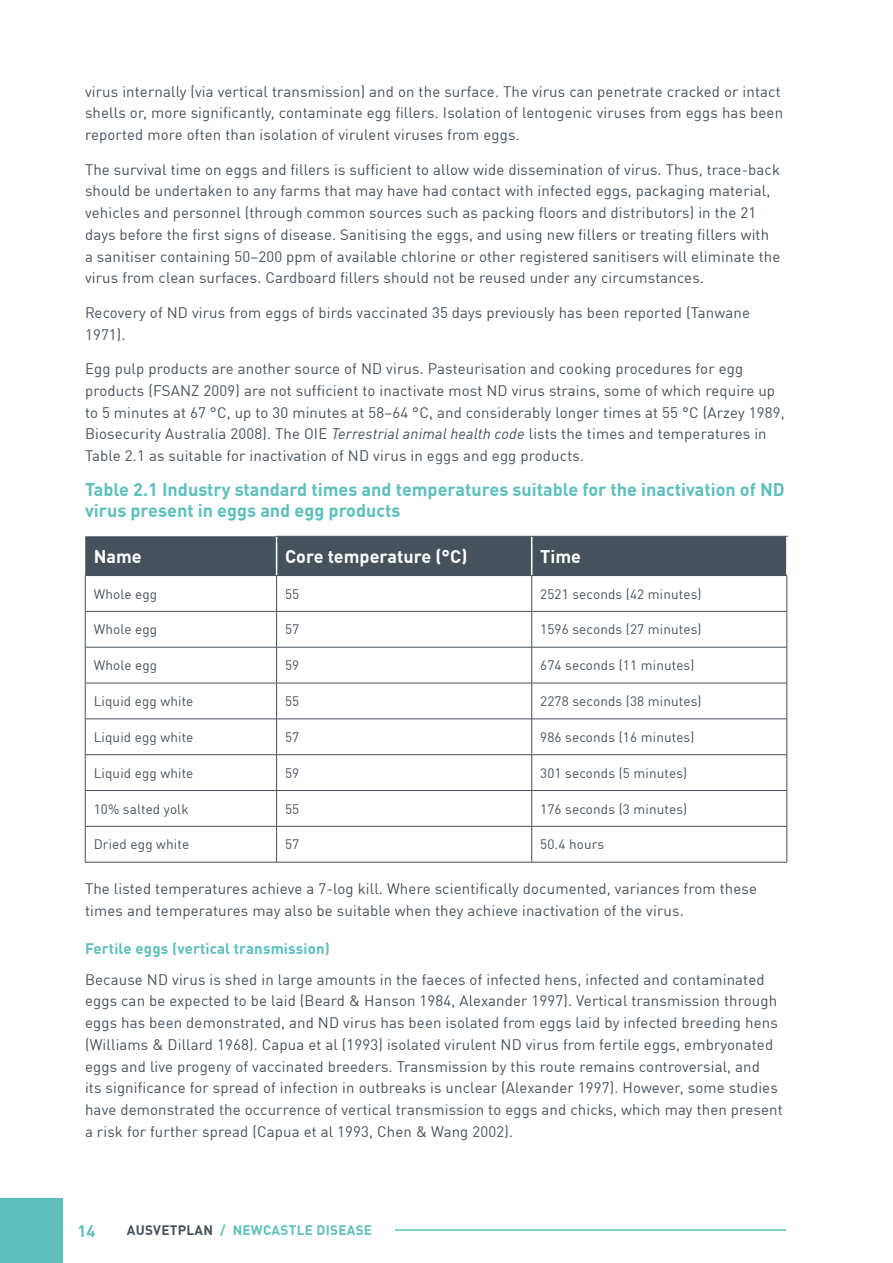
<style>
.page{position:relative;width:893px;height:1263px;background:#fff}
.page>*{position:absolute;margin:0;border:0;box-sizing:border-box;transform-origin:0 0}
.t1{font:700 18px/21.8px "DIN Offc Pro";color:#5ec0bc}
.t2{font:700 18px "DIN Offc Pro";color:#fff}
.t3{font:700 16.5px "DIN";color:#5ec0bc}
.t4{font:15px/21.8px "DIN Offc Pro";letter-spacing:.01em;color:#46515b}
.t5{font:700 15px "DIN Offc Pro";letter-spacing:.01em;color:#5ec0bc}
.t6{font:13.5px "DIN Offc Pro";letter-spacing:.01em;color:#46515b}
.t7{font:700 13.5px "DIN Offc Pro";letter-spacing:.02em;color:#5ec0bc}
.s1{font-style:italic}
.s2{color:#46515b}
</style>
<div class="page">
<div style="left:0;top:1199px;width:89px;height:64px;background:#5ec0bc"></div>
<hr style="left:335px;top:1229px;width:451px;height:2px;background:#5ec0bc">
<div style="left:63px;top:1197px;width:47px;height:65px;background:#fff"></div>
<div style="left:110px;top:1209px;width:285px;height:42px;background:#fff"></div>
<div style="left:85px;top:536px;width:701px;height:39px;background:#46515b"></div>
<hr style="left:276px;top:536px;width:1px;height:39px;background:#fff">
<hr style="left:531px;top:536px;width:1px;height:39px;background:#fff">
<hr style="left:85px;top:575px;width:192px;height:1px;background:#46515b">
<hr style="left:85px;top:576px;width:1px;height:35px;background:#46515b">
<hr style="left:277px;top:575px;width:255px;height:1px;background:#46515b">
<hr style="left:276px;top:576px;width:1px;height:35px;background:#46515b">
<hr style="left:532px;top:575px;width:255px;height:1px;background:#46515b">
<hr style="left:531px;top:576px;width:1px;height:35px;background:#46515b">
<hr style="left:787px;top:576px;width:1px;height:35px;background:#46515b">
<hr style="left:85px;top:611px;width:192px;height:1px;background:#46515b">
<hr style="left:85px;top:611px;width:1px;height:36px;background:#46515b">
<hr style="left:277px;top:611px;width:255px;height:1px;background:#46515b">
<hr style="left:276px;top:611px;width:1px;height:36px;background:#46515b">
<hr style="left:532px;top:611px;width:255px;height:1px;background:#46515b">
<hr style="left:531px;top:611px;width:1px;height:36px;background:#46515b">
<hr style="left:787px;top:611px;width:1px;height:36px;background:#46515b">
<hr style="left:85px;top:647px;width:192px;height:1px;background:#46515b">
<hr style="left:85px;top:647px;width:1px;height:36px;background:#46515b">
<hr style="left:277px;top:647px;width:255px;height:1px;background:#46515b">
<hr style="left:276px;top:647px;width:1px;height:36px;background:#46515b">
<hr style="left:532px;top:647px;width:255px;height:1px;background:#46515b">
<hr style="left:531px;top:647px;width:1px;height:36px;background:#46515b">
<hr style="left:787px;top:647px;width:1px;height:36px;background:#46515b">
<hr style="left:85px;top:683px;width:192px;height:1px;background:#46515b">
<hr style="left:85px;top:683px;width:1px;height:36px;background:#46515b">
<hr style="left:277px;top:683px;width:255px;height:1px;background:#46515b">
<hr style="left:276px;top:683px;width:1px;height:36px;background:#46515b">
<hr style="left:532px;top:683px;width:255px;height:1px;background:#46515b">
<hr style="left:531px;top:683px;width:1px;height:36px;background:#46515b">
<hr style="left:787px;top:683px;width:1px;height:36px;background:#46515b">
<hr style="left:85px;top:719px;width:192px;height:1px;background:#46515b">
<hr style="left:85px;top:719px;width:1px;height:35px;background:#46515b">
<hr style="left:277px;top:719px;width:255px;height:1px;background:#46515b">
<hr style="left:276px;top:719px;width:1px;height:35px;background:#46515b">
<hr style="left:532px;top:719px;width:255px;height:1px;background:#46515b">
<hr style="left:531px;top:719px;width:1px;height:35px;background:#46515b">
<hr style="left:787px;top:719px;width:1px;height:35px;background:#46515b">
<hr style="left:85px;top:754px;width:192px;height:1px;background:#46515b">
<hr style="left:85px;top:755px;width:1px;height:35px;background:#46515b">
<hr style="left:277px;top:754px;width:255px;height:1px;background:#46515b">
<hr style="left:276px;top:755px;width:1px;height:35px;background:#46515b">
<hr style="left:532px;top:754px;width:255px;height:1px;background:#46515b">
<hr style="left:531px;top:755px;width:1px;height:35px;background:#46515b">
<hr style="left:787px;top:755px;width:1px;height:35px;background:#46515b">
<hr style="left:85px;top:790px;width:192px;height:1px;background:#46515b">
<hr style="left:85px;top:791px;width:1px;height:35px;background:#46515b">
<hr style="left:277px;top:790px;width:255px;height:1px;background:#46515b">
<hr style="left:276px;top:791px;width:1px;height:35px;background:#46515b">
<hr style="left:532px;top:790px;width:255px;height:1px;background:#46515b">
<hr style="left:531px;top:791px;width:1px;height:35px;background:#46515b">
<hr style="left:787px;top:791px;width:1px;height:35px;background:#46515b">
<hr style="left:85px;top:826px;width:192px;height:1px;background:#46515b">
<hr style="left:85px;top:826px;width:1px;height:36px;background:#46515b">
<hr style="left:277px;top:826px;width:255px;height:1px;background:#46515b">
<hr style="left:276px;top:826px;width:1px;height:36px;background:#46515b">
<hr style="left:532px;top:826px;width:255px;height:1px;background:#46515b">
<hr style="left:531px;top:826px;width:1px;height:36px;background:#46515b">
<hr style="left:787px;top:826px;width:1px;height:36px;background:#46515b">
<hr style="left:85px;top:862px;width:192px;height:1px;background:#46515b">
<hr style="left:277px;top:862px;width:255px;height:1px;background:#46515b">
<hr style="left:532px;top:862px;width:255px;height:1px;background:#46515b">
<hr style="left:276px;top:536px;width:256px;height:1px;background:#46515b">
<hr style="left:532px;top:536px;width:256px;height:1px;background:#46515b">
<p class="t4" style="left:85px;top:79px;width:699px">virus internally (via vertical transmission) and on the surface. The virus can penetrate cracked or intact shells or, more significantly, contaminate egg fillers. Isolation of lentogenic viruses from eggs has been reported more often than isolation of virulent viruses from eggs.</p>
<p class="t4" style="left:85px;top:157px;width:697px">The survival time on eggs and fillers is sufficient to allow wide dissemination of virus. Thus, trace-back should be undertaken to any farms that may have had contact with infected eggs, packaging material, vehicles and personnel (through common sources such as packing floors and distributors) in the 21 days before the first signs of disease. Sanitising the eggs, and using new fillers or treating fillers with a sanitiser containing 50–200 ppm of available chlorine or other registered sanitisers will eliminate the virus from clean surfaces. Cardboard fillers should not be reused under any circumstances.</p>
<p class="t4" style="left:85px;top:300px;width:666px">Recovery of ND virus from eggs of birds vaccinated 35 days previously has been reported (Tanwane<br>1971).</p>
<p class="t4" style="left:85px;top:356px;width:701px">Egg pulp products are another source of ND virus. Pasteurisation and cooking procedures for egg products (FSANZ 2009) are not sufficient to inactivate most ND virus strains, some of which require up to 5 minutes at 67 °C, up to 30 minutes at 58–64 °C, and considerably longer times at 55 °C (Arzey 1989, Biosecurity Australia 2008). The OIE <span class="s1">Terrestrial animal health code</span> lists the times and temperatures in Table 2.1 as suitable for inactivation of ND virus in eggs and egg products.</p>
<p class="t1" style="left:85px;top:476px;width:701px">Table 2.1 Industry standard times and temperatures suitable for the inactivation of ND virus present in eggs and egg products</p>
<p class="t2" style="left:94px;top:541px;width:50px">Name</p>
<p class="t2" style="left:285px;top:541px;width:184px">Core temperature (°C)</p>
<p class="t2" style="left:540px;top:541px;width:42px">Time</p>
<p class="t6" style="left:94px;top:583px;width:65px">Whole egg</p>
<p class="t6" style="left:285px;top:583px;width:16px">55</p>
<p class="t6" style="left:540px;top:583px;width:163px">2521 seconds (42 minutes)</p>
<p class="t6" style="left:94px;top:619px;width:65px">Whole egg</p>
<p class="t6" style="left:285px;top:619px;width:16px">57</p>
<p class="t6" style="left:540px;top:619px;width:163px">1596 seconds (27 minutes)</p>
<p class="t6" style="left:94px;top:655px;width:65px">Whole egg</p>
<p class="t6" style="left:285px;top:655px;width:16px">59</p>
<p class="t6" style="left:540px;top:655px;width:156px">674 seconds (11 minutes)</p>
<p class="t6" style="left:94px;top:691px;width:101px">Liquid egg white</p>
<p class="t6" style="left:285px;top:691px;width:16px">55</p>
<p class="t6" style="left:540px;top:691px;width:163px">2278 seconds (38 minutes)</p>
<p class="t6" style="left:94px;top:726px;width:101px">Liquid egg white</p>
<p class="t6" style="left:285px;top:726px;width:16px">57</p>
<p class="t6" style="left:540px;top:726px;width:156px">986 seconds (16 minutes)</p>
<p class="t6" style="left:94px;top:762px;width:101px">Liquid egg white</p>
<p class="t6" style="left:285px;top:762px;width:16px">59</p>
<p class="t6" style="left:540px;top:762px;width:149px">301 seconds (5 minutes)</p>
<p class="t6" style="left:94px;top:798px;width:96px">10% salted yolk</p>
<p class="t6" style="left:285px;top:798px;width:16px">55</p>
<p class="t6" style="left:540px;top:798px;width:149px">176 seconds (3 minutes)</p>
<p class="t6" style="left:94px;top:834px;width:97px">Dried egg white</p>
<p class="t6" style="left:285px;top:834px;width:16px">57</p>
<p class="t6" style="left:540px;top:834px;width:65px">50.4 hours</p>
<p class="t4" style="left:85px;top:876px;width:674px">The listed temperatures achieve a 7-log kill. Where scientifically documented, variances from these times and temperatures may also be suitable when they achieve inactivation of the virus.</p>
<p class="t5" style="left:85px;top:936px;width:246px">Fertile eggs (vertical transmission)</p>
<p class="t4" style="left:85px;top:967px;width:699px">Because ND virus is shed in large amounts in the faeces of infected hens, infected and contaminated eggs can be expected to be laid (Beard &amp; Hanson 1984, Alexander 1997). Vertical transmission through eggs has been demonstrated, and ND virus has been isolated from eggs laid by infected breeding hens (Williams &amp; Dillard 1968). Capua et al (1993) isolated virulent ND virus from fertile eggs, embryonated eggs and live progeny of vaccinated breeders. Transmission by this route remains controversial, and<br>its significance for spread of infection in outbreaks is unclear (Alexander 1997). However, some studies have demonstrated the occurrence of vertical transmission to eggs and chicks, which may then present a risk for further spread (Capua et al 1993, Chen &amp; Wang 2002).</p>
<p class="t3" style="left:77px;top:1220px;width:20px">14</p>
<p class="t7" style="left:127px;top:1219px;width:247px"><span class="s2">AUSVETPLAN</span> / NEWCASTLE DISEASE</p>
</div>
